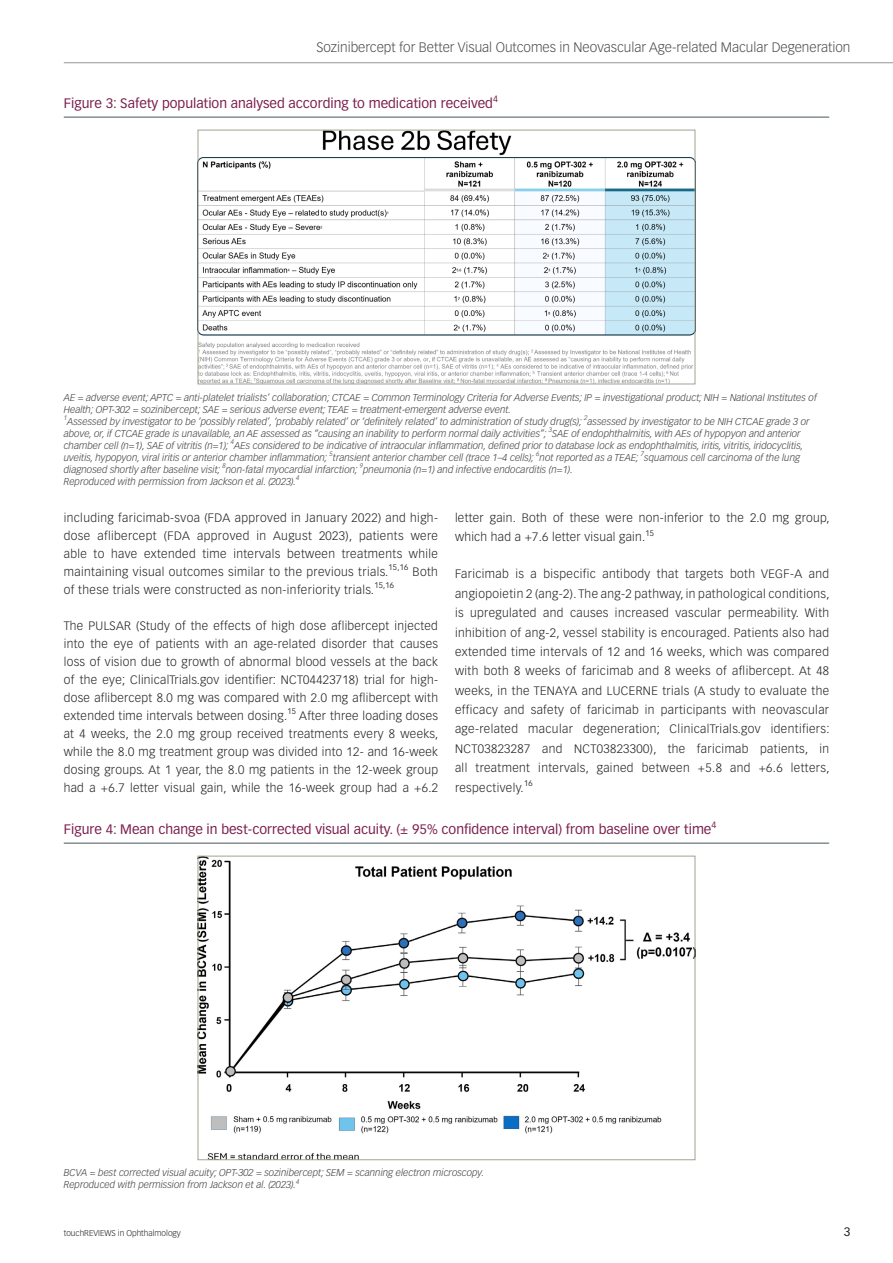
<style>
.page{position:relative;width:893px;height:1263px;background:#fff}
.page>*{position:absolute;margin:0;border:0;box-sizing:border-box;transform-origin:0 0}
.t1{font:13.5px "Vectora LT Std";color:#7b1f4f}
.t2{font:300 13.5px "Vectora LT Std";color:#4b4c4d}
.t3{font:300 12px/18px "Vectora LT Std";letter-spacing:.025em;color:#231f20;text-align:justify}
.t4{font:12px "Vectora LT Std";color:#231f20}
.t5{font:italic 300 9.75px/12px "Vectora LT Std";color:#3e3e3f}
.t6{font:9px "Vectora LT Std";color:#7b1f4f}
.t7{font:300 8.25px "Vectora LT Std";color:#231f20}
.t8{font:300 7.95px "Vectora LT Std";letter-spacing:.035em;color:#000}
.t9{font:italic 300 6.45px "Vectora LT Std";color:#3e3e3f}
</style>
<div class="page">
<hr style="left:64px;top:62px;width:829px;height:1px;background:#939598">
<hr style="left:64px;top:117px;width:765px;height:1px;background:#46555d">
<img style="left:200px;top:132px;width:493px;height:250px">
<div style="left:198px;top:130px;width:497px;height:254px;border:1px solid #a3a392"></div>
<hr style="left:64px;top:843px;width:765px;height:1px;background:#46555d">
<img style="left:200px;top:858px;width:493px;height:300px">
<div style="left:198px;top:856px;width:497px;height:304px;border:1px solid #a3a392"></div>
<p class="t2" style="left:316px;top:39px;width:536px">Sozinibercept for Better Visual Outcomes in Neovascular Age-related Macular Degeneration</p>
<p class="t1" style="left:64px;top:96px;width:436px">Figure 3: Safety population analysed according to medication received<sup>4</sup></p>
<p class="t5" style="left:64px;top:391px;width:755px">AE = adverse event; APTC = anti-platelet trialists’ collaboration; CTCAE = Common Terminology Criteria for Adverse Events; IP = investigational product; NIH = National Institutes of Health; OPT-302 = sozinibercept; SAE = serious adverse event; TEAE = treatment-emergent adverse event.<br><sup>1</sup>Assessed by investigator to be ‘possibly related’, ‘probably related’ or ‘definitely related’ to administration of study drug(s); <sup>2</sup>assessed by investigator to be NIH CTCAE grade 3 or above, or, if CTCAE grade is unavailable, an AE assessed as “causing an inability to perform normal daily activities”; <sup>3</sup>SAE of endophthalmitis, with AEs of hypopyon and anterior chamber cell (n=1), SAE of vitritis (n=1); <sup>4</sup>AEs considered to be indicative of intraocular inflammation, defined prior to database lock as endophthalmitis, iritis, vitritis, iridocyclitis, uveitis, hypopyon, viral iritis or anterior chamber inflammation; <sup>5</sup>transient anterior chamber cell (trace 1–4 cells); <sup>6</sup>not reported as a TEAE; <sup>7</sup>squamous cell carcinoma of the lung diagnosed shortly after baseline visit; <sup>8</sup>non-fatal myocardial infarction; <sup>9</sup>pneumonia (n=1) and infective endocarditis (n=1).<br>Reproduced with permission from Jackson et al. (2023).</p>
<p class="t9" style="left:296px;top:474px;width:5px">4</p>
<p class="t3" style="left:64px;top:509px;width:376px">including faricimab-svoa (FDA approved in January 2022) and high&shy;dose aflibercept (FDA approved in August 2023), patients were able to have extended time intervals between treatments while maintaining visual outcomes similar to the previous trials.</p>
<p class="t8" style="left:389px;top:563px;width:21px">15,16</p>
<p class="t3" style="left:413px;top:563px;width:27px">Both</p>
<p class="t3" style="left:64px;top:581px;width:312px">of these trials were constructed as non-inferiority trials.</p>
<p class="t8" style="left:374px;top:581px;width:21px">15,16</p>
<p class="t3" style="left:64px;top:617px;width:376px">The PULSAR (Study of the effects of high dose aflibercept injected into the eye of patients with an age-related disorder that causes loss of vision due to growth of abnormal blood vessels at the back of the eye; ClinicalTrials.gov identifier: NCT04423718) trial for high&shy;dose aflibercept 8.0 mg was compared with 2.0 mg aflibercept with extended time intervals between dosing.</p>
<p class="t8" style="left:287px;top:707px;width:10px">15</p>
<p class="t3" style="left:64px;top:707px;width:376px;text-indent:235px">After three loading doses at 4 weeks, the 2.0 mg group received treatments every 8 weeks, while the 8.0 mg treatment group was divided into 12- and 16-week dosing groups. At 1 year, the 8.0 mg patients in the 12-week group had a +6.7 letter visual gain, while the 16-week group had a +6.2</p>
<p class="t3" style="left:455px;top:508px;width:376px;line-height:19.4px">letter gain. Both of these were non-inferior to the 2.0 mg group, which had a +7.6 letter visual gain.</p>
<p class="t8" style="left:646px;top:528px;width:10px">15</p>
<p class="t3" style="left:455px;top:565px;width:376px;line-height:19.4px">Faricimab is a bispecific antibody that targets both VEGF-A and angiopoietin 2 (ang-2). The ang-2 pathway, in pathological conditions, is upregulated and causes increased vascular permeability. With inhibition of ang-2, vessel stability is encouraged. Patients also had extended time intervals of 12 and 16 weeks, which was compared with both 8 weeks of faricimab and 8 weeks of aflibercept. At 48 weeks, in the TENAYA and LUCERNE trials (A study to evaluate the efficacy and safety of faricimab in participants with neovascular age-related macular degeneration; ClinicalTrials.gov identifiers:<br>NCT03823287 and NCT03823300), the faricimab patients, in all treatment intervals, gained between +5.8 and +6.6 letters, respectively.</p>
<p class="t8" style="left:524px;top:779px;width:10px">16</p>
<p class="t1" style="left:64px;top:821px;width:649px">Figure 4: Mean change in best-corrected visual acuity. (± 95% confidence interval) from baseline over time</p>
<p class="t6" style="left:711px;top:820px;width:6px">4</p>
<p class="t5" style="left:64px;top:1167px;width:422px">BCVA = best corrected visual acuity; OPT-302 = sozinibercept; SEM = scanning electron microscopy.<br>Reproduced with permission from Jackson et al. (2023).</p>
<p class="t9" style="left:296px;top:1178px;width:5px">4</p>
<p class="t7" style="left:64px;top:1228px;width:119px">touchREVIEWS in Ophthalmology</p>
<p class="t4" style="left:844px;top:1224px;width:8px">3</p>
</div>
